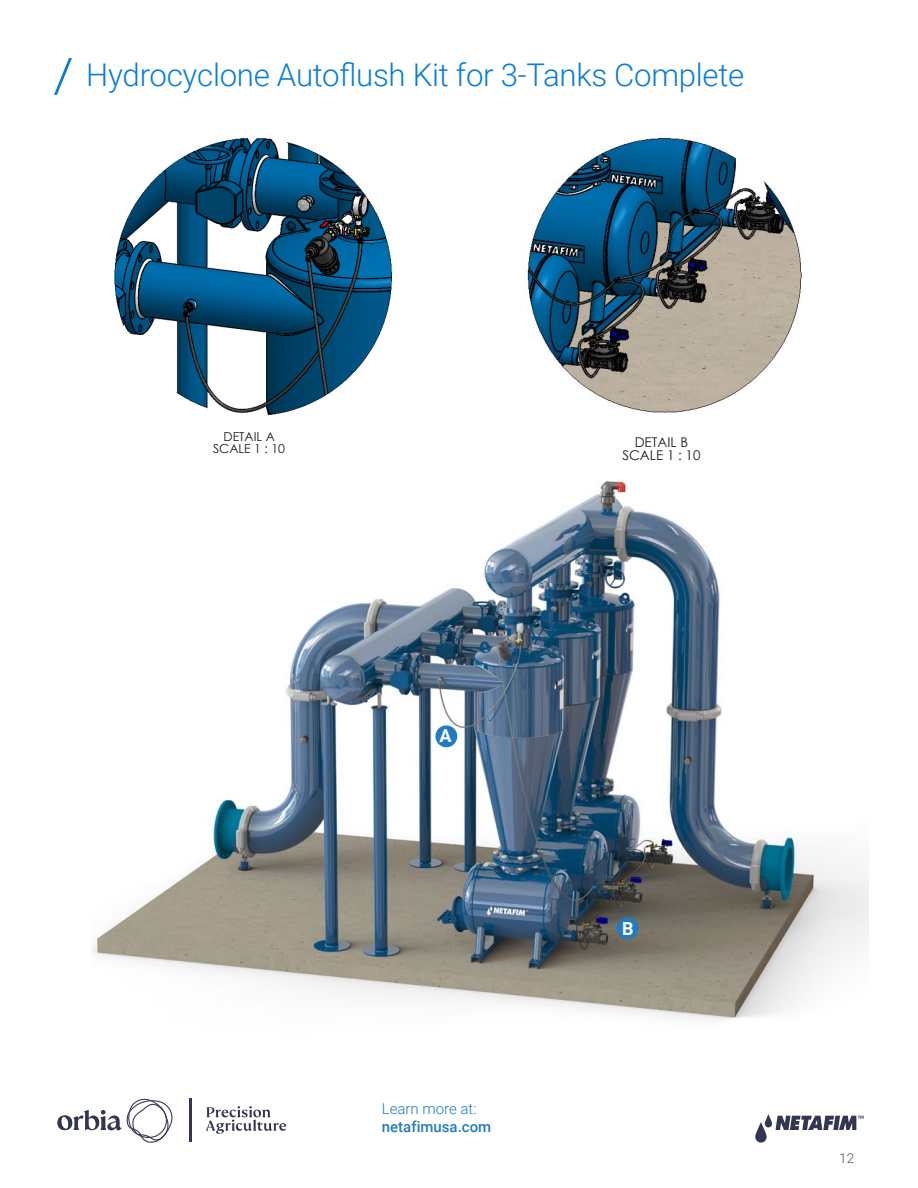
<style>
.page{position:relative;width:918px;height:1188px;background:#fff}
.page>*{position:absolute;margin:0;border:0;box-sizing:border-box;transform-origin:0 0}
.headline_main_features{font:300 31.35px "Roboto";letter-spacing:-.01em;color:#0a7dd6}
.regular{font:700 18px "Roboto";color:#fff}
.t1{font:500 15px "Roboto";color:#227bc0}
.t2{font:300 15px "Roboto";color:#227bc0}
.t3{font:13.5px/13px "Century Gothic";color:#1a1a24;text-align:center}
.t4{font:300 13.5px "Roboto";color:#50555a}
.t5{font:12.3px/12px "Century Gothic";color:#1a1a24;text-align:center}
</style>
<div class="page">
<svg style="left:755px;top:1114px;width:109px;height:29px"></svg>
<svg style="left:206px;top:1106px;width:80px;height:28px"></svg>
<hr style="left:189px;top:1098px;width:3px;height:44px;background:#323650">
<svg style="left:57px;top:1098px;width:116px;height:45px"></svg>
<img style="left:92px;top:480px;width:776px;height:541px">
<div style="left:435px;top:725px;width:22px;height:22px;background:#227bc0;border-radius:50%"></div>
<div style="left:617px;top:917px;width:22px;height:22px;background:#227bc0;border-radius:50%"></div>
<img style="left:114px;top:138px;width:278px;height:278px">
<img style="left:527px;top:138px;width:275px;height:275px">
<svg style="left:54px;top:58px;width:18px;height:37px"></svg>
<p class="headline_main_features" style="left:86px;top:53px;width:660px">Hydrocyclone Autoflush Kit for 3-Tanks Complete</p>
<p class="t5" style="left:213px;top:430px;width:74px">DETAIL A<br>SCALE 1 : 10</p>
<p class="t3" style="left:622px;top:436px;width:80px">DETAIL B<br>SCALE 1 : 10</p>
<p class="regular" style="left:440px;top:723px;width:14px">A</p>
<p class="t2" style="left:382px;top:1098px;width:96px">Learn more at:</p>
<p class="t1" style="left:382px;top:1116px;width:111px">netafimusa.com</p>
<p class="regular" style="left:622px;top:916px;width:13px">B</p>
<p class="t4" style="left:839px;top:1149px;width:16px">12</p>
</div>
